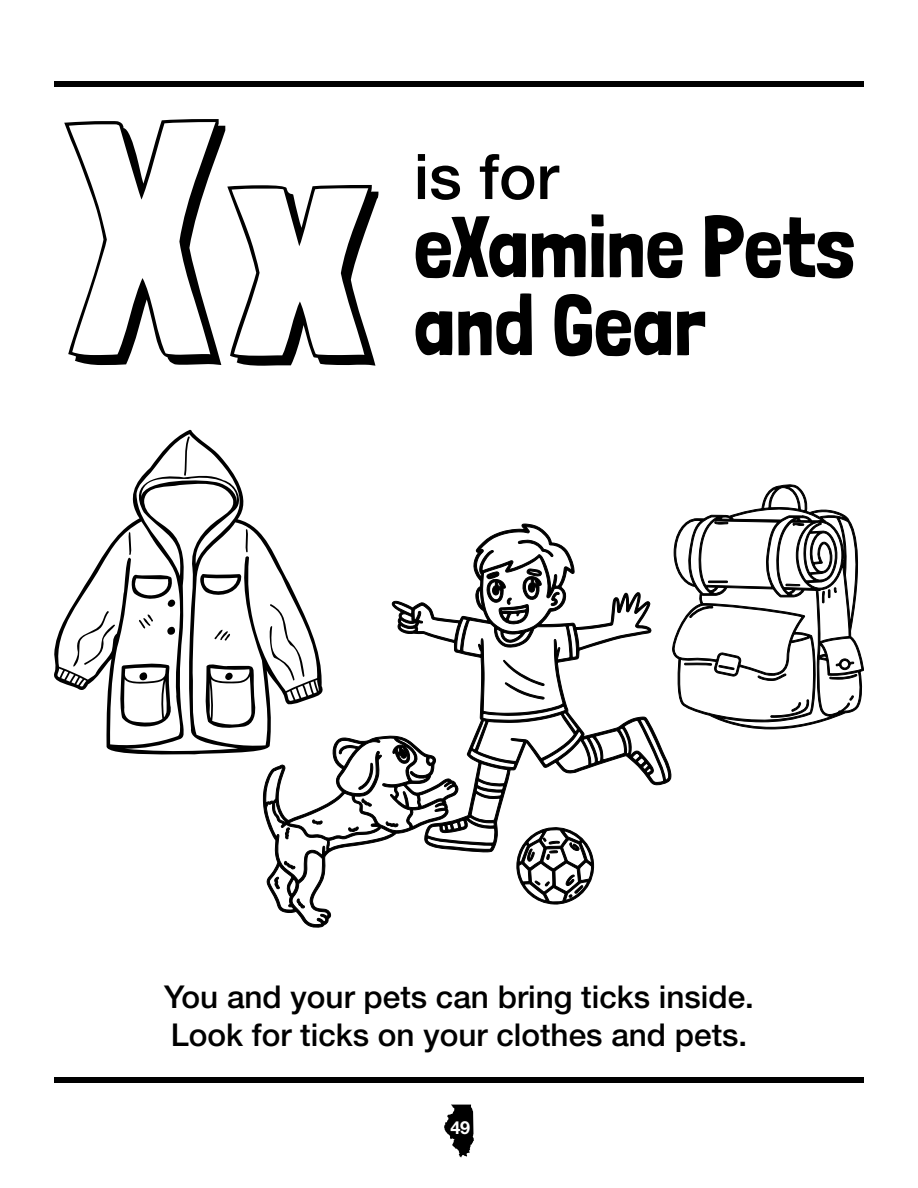
<style>
.page{position:relative;width:918px;height:1188px;background:#fff}
.page>*{position:absolute;margin:0;border:0;box-sizing:border-box;transform-origin:0 0}
.LettersOutline{font:332.85px "Londrina Shadow";color:#000}
.is_for__Subject{font:87px/78px "Londrina Solid";color:#000}
.Is_for{font:500 63px "Helvetica Neue LT Std";color:#000}
.t1{font:500 31.5px/37.8px "Helvetica Neue LT Std";color:#000}
.t2{font:700 18px "Helvetica Neue LT Std";color:#fff}
</style>
<div class="page">
<div style="left:54px;top:1077px;width:810px;height:6px;background:#000"></div>
<svg style="left:444px;top:1105px;width:30px;height:52px"></svg>
<div style="left:54px;top:81px;width:810px;height:6px;background:#000"></div>
<svg style="left:263px;top:524px;width:408px;height:403px"></svg>
<svg style="left:54px;top:430px;width:271px;height:327px"></svg>
<svg style="left:197px;top:574px;width:45px;height:24px"></svg>
<svg style="left:184px;top:436px;width:6px;height:40px"></svg>
<svg style="left:127px;top:528px;width:6px;height:31px"></svg>
<svg style="left:244px;top:525px;width:6px;height:31px"></svg>
<svg style="left:204px;top:604px;width:100px;height:126px"></svg>
<svg style="left:70px;top:573px;width:109px;height:159px"></svg>
<svg style="left:672px;top:484px;width:192px;height:246px"></svg>
<svg style="left:829px;top:658px;width:29px;height:22px"></svg>
<svg style="left:822px;top:587px;width:15px;height:17px"></svg>
<svg style="left:684px;top:662px;width:28px;height:4px"></svg>
<svg style="left:757px;top:674px;width:30px;height:7px"></svg>
<svg style="left:688px;top:605px;width:26px;height:14px"></svg>
<div style="left:708px;top:581px;width:20px;height:2px;border:1px solid #000"></div>
<svg style="left:785px;top:583px;width:16px;height:4px"></svg>
<svg style="left:714px;top:521px;width:15px;height:4px"></svg>
<svg style="left:792px;top:515px;width:13px;height:12px"></svg>
<svg style="left:849px;top:695px;width:6px;height:6px"></svg>
<svg style="left:770px;top:699px;width:39px;height:19px"></svg>
<p class="LettersOutline" style="left:69px;top:41px;width:301px">Xx</p>
<p class="Is_for" style="left:414px;top:139px;width:146px">is for</p>
<p class="is_for__Subject" style="left:414px;top:206px;width:443px">eXamine Pets and Gear</p>
<p class="t1" style="left:164px;top:978px;width:591px">You and your pets can bring ticks inside.<br>Look for ticks on your clothes and pets.</p>
<p class="t2" style="left:450px;top:1116px;width:21px">49</p>
</div>
